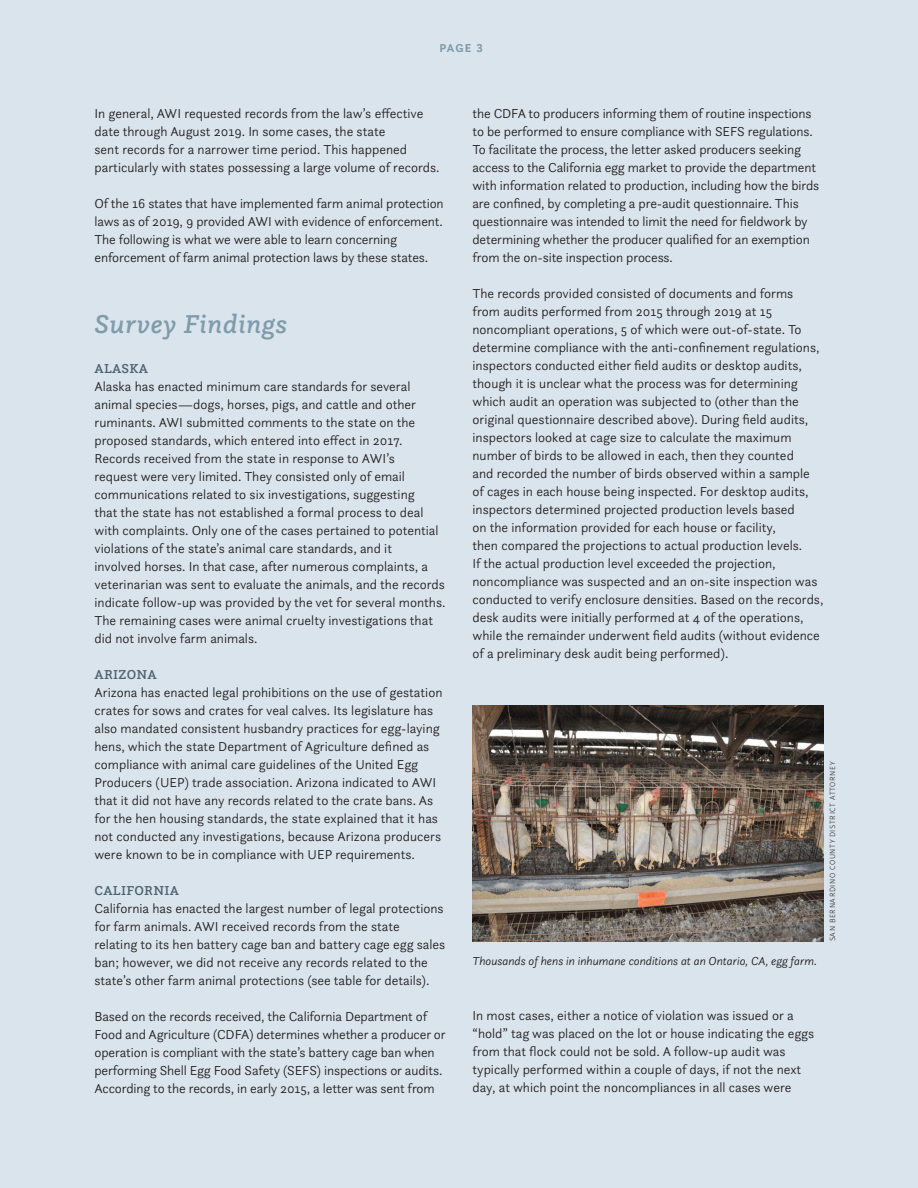
<style>
.page{position:relative;width:918px;height:1188px;background:#dae4ec}
.page>*{position:absolute;margin:0;border:0;box-sizing:border-box;transform-origin:0 0}
.t1{font:italic 500 27px "Questa Slab";letter-spacing:.025em;color:#809cab}
.t2{font:300 13.5px/18px "Questa Sans";color:#231f20}
.t3{font:500 13.5px "Questa Slab";letter-spacing:.025em;color:#4c6372}
.t4{font:italic 300 12px "Questa Sans";letter-spacing:-.005em;color:#231f20}
.t5{font:700 12px "Questa Sans";color:#809cab}
.t6{font:300 7.5px "Submariner";letter-spacing:.085em;color:#231f20}
</style>
<div class="page">
<img style="left:472px;top:705px;width:351px;height:236px">
<p class="t5" style="left:439px;top:40px;width:45px">PAGE 3</p>
<p class="t2" style="left:94px;top:104px;width:347px">In general, AWI requested records from the law’s effective date through August 2019. In some cases, the state<br>sent records for a narrower time period. This happened particularly with states possessing a large volume of records.</p>
<p class="t2" style="left:94px;top:194px;width:351px">Of the 16 states that have implemented farm animal protection laws as of 2019, 9 provided AWI with evidence of enforcement.<br>The following is what we were able to learn concerning enforcement of farm animal protection laws by these states.</p>
<p class="t1" style="left:94px;top:307px;width:194px">Survey Findings</p>
<p class="t3" style="left:94px;top:360px;width:55px">ALASKA</p>
<p class="t2" style="left:94px;top:377px;width:352px">Alaska has enacted minimum care standards for several animal species—dogs, horses, pigs, and cattle and other ruminants. AWI submitted comments to the state on the proposed standards, which entered into effect in 2017.<br>Records received from the state in response to AWI’s<br>request were very limited. They consisted only of email communications related to six investigations, suggesting<br>that the state has not established a formal process to deal with complaints. Only one of the cases pertained to potential violations of the state’s animal care standards, and it<br>involved horses. In that case, after numerous complaints, a veterinarian was sent to evaluate the animals, and the records indicate follow-up was provided by the vet for several months.<br>The remaining cases were animal cruelty investigations that did not involve farm animals.</p>
<p class="t3" style="left:94px;top:666px;width:64px">ARIZONA</p>
<p class="t2" style="left:94px;top:683px;width:349px">Arizona has enacted legal prohibitions on the use of gestation crates for sows and crates for veal calves. Its legislature has also mandated consistent husbandry practices for egg-laying hens, which the state Department of Agriculture defined as compliance with animal care guidelines of the United Egg Producers (UEP) trade association. Arizona indicated to AWI that it did not have any records related to the crate bans. As for the hen housing standards, the state explained that it has not conducted any investigations, because Arizona producers were known to be in compliance with UEP requirements.</p>
<p class="t3" style="left:94px;top:882px;width:86px">CALIFORNIA</p>
<p class="t2" style="left:94px;top:899px;width:352px">California has enacted the largest number of legal protections for farm animals. AWI received records from the state relating to its hen battery cage ban and battery cage egg sales ban; however, we did not receive any records related to the state’s other farm animal protections (see table for details).</p>
<p class="t2" style="left:94px;top:1007px;width:353px">Based on the records received, the California Department of Food and Agriculture (CDFA) determines whether a producer or operation is compliant with the state’s battery cage ban when performing Shell Egg Food Safety (SEFS) inspections or audits.<br>According to the records, in early 2015, a letter was sent from</p>
<p class="t2" style="left:472px;top:104px;width:348px">the CDFA to producers informing them of routine inspections to be performed to ensure compliance with SEFS regulations.<br>To facilitate the process, the letter asked producers seeking access to the California egg market to provide the department with information related to production, including how the birds are confined, by completing a pre-audit questionnaire. This questionnaire was intended to limit the need for fieldwork by determining whether the producer qualified for an exemption from the on-site inspection process.</p>
<p class="t2" style="left:472px;top:284px;width:353px">The records provided consisted of documents and forms from audits performed from 2015 through 2019 at 15 noncompliant operations, 5 of which were out-of-state. To determine compliance with the anti-confinement regulations, inspectors conducted either field audits or desktop audits, though it is unclear what the process was for determining which audit an operation was subjected to (other than the original questionnaire described above). During field audits, inspectors looked at cage size to calculate the maximum number of birds to be allowed in each, then they counted<br>and recorded the number of birds observed within a sample of cages in each house being inspected. For desktop audits, inspectors determined projected production levels based<br>on the information provided for each house or facility,<br>then compared the projections to actual production levels.<br>If the actual production level exceeded the projection, noncompliance was suspected and an on-site inspection was conducted to verify enclosure densities. Based on the records, desk audits were initially performed at 4 of the operations, while the remainder underwent field audits (without evidence of a preliminary desk audit being performed).</p>
<p class="t4" style="left:472px;top:954px;width:346px">Thousands of hens in inhumane conditions at an Ontario, CA, egg farm.</p>
<p class="t6" style="left:828px;top:941px;width:181px;rotate:-90deg">SAN BERNARDINO COUNTY DISTRICT ATTORNEY</p>
<p class="t2" style="left:472px;top:1006px;width:343px">In most cases, either a notice of violation was issued or a “hold” tag was placed on the lot or house indicating the eggs from that flock could not be sold. A follow-up audit was typically performed within a couple of days, if not the next day, at which point the noncompliances in all cases were</p>
</div>
